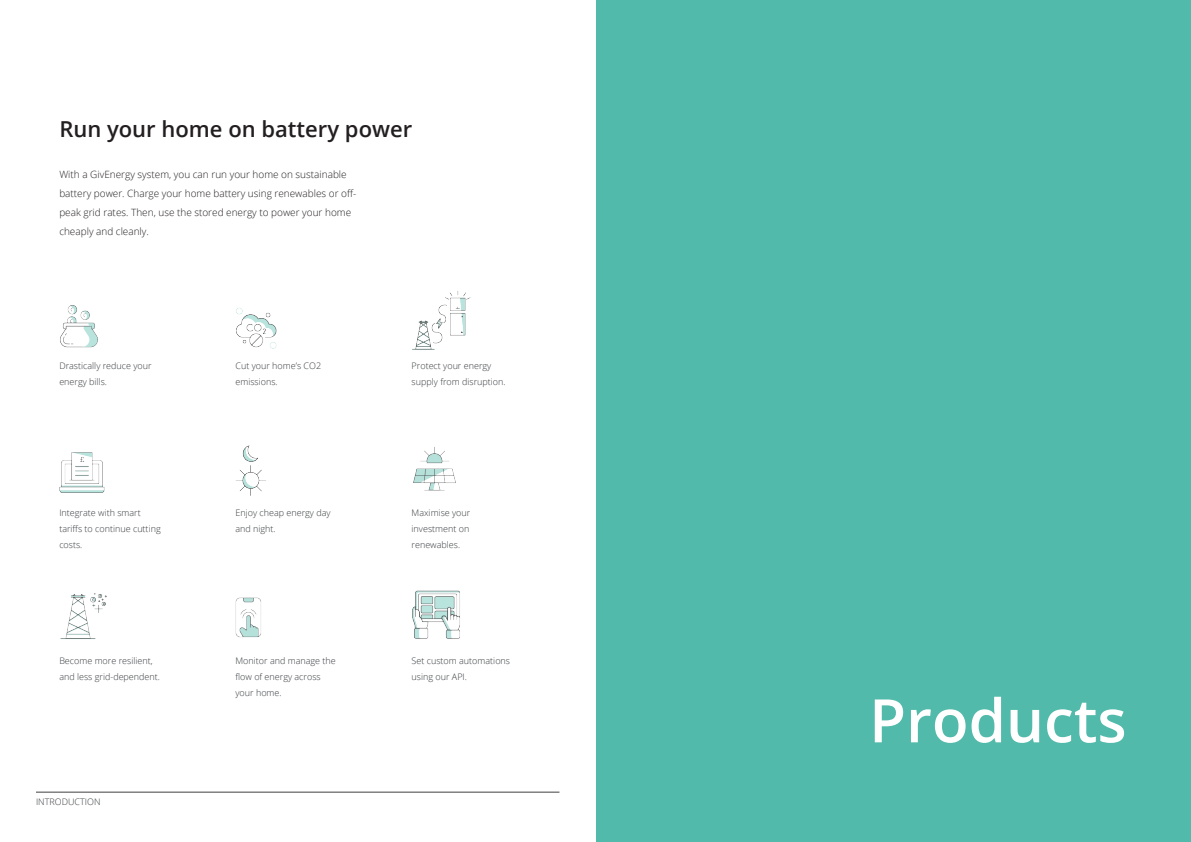
<style>
.page{position:relative;width:1191px;height:842px;background:#fff}
.page>*{position:absolute;margin:0;border:0;box-sizing:border-box;transform-origin:0 0}
.t1{font:600 60px "Open Sans";color:#fff}
.t2{font:600 22px "Open Sans";color:#231f20}
.t3{font:300 10px/19px "Open Sans";color:#231f20}
.t4{font:300 9px/16px "Open Sans";color:#36393c}
</style>
<div class="page">
<div style="left:596px;top:0;width:595px;height:842px;background:#51baaa"></div>
<hr style="left:36px;top:792px;width:523px;height:1px;background:#404040">
<img style="left:60px;top:305px;width:38px;height:43px">
<img style="left:59px;top:452px;width:46px;height:41px">
<img style="left:60px;top:593px;width:47px;height:46px">
<img style="left:236px;top:308px;width:41px;height:41px">
<img style="left:412px;top:291px;width:59px;height:59px">
<img style="left:413px;top:447px;width:43px;height:44px">
<img style="left:236px;top:445px;width:30px;height:51px">
<img style="left:235px;top:597px;width:26px;height:40px">
<img style="left:412px;top:590px;width:48px;height:49px">
<p class="t2" style="left:59px;top:114px;width:354px">Run your home on battery power</p>
<p class="t3" style="left:59px;top:164px;width:298px">With a GivEnergy system, you can run your home on sustainable battery power. Charge your home battery using renewables or off&shy;peak grid rates. Then, use the stored energy to power your home cheaply and cleanly.</p>
<p class="t4" style="left:59px;top:358px;width:94px">Drastically reduce your energy bills.</p>
<p class="t4" style="left:235px;top:358px;width:87px">Cut your home’s CO2 emissions.</p>
<p class="t4" style="left:411px;top:358px;width:96px">Protect your energy supply from disruption.</p>
<p class="t4" style="left:59px;top:505px;width:103px">Integrate with smart tariffs to continue cutting costs.</p>
<p class="t4" style="left:235px;top:505px;width:97px">Enjoy cheap energy day and night.</p>
<p class="t4" style="left:411px;top:505px;width:60px;text-align:justify">Maximise your investment on renewables.</p>
<p class="t4" style="left:59px;top:652px;width:102px">Become more resilient, and less grid-dependent.</p>
<p class="t4" style="left:235px;top:652px;width:102px">Monitor and manage the flow of energy across your home.</p>
<p class="t4" style="left:411px;top:652px;width:100px">Set custom automations using our API.</p>
<p class="t4" style="left:36px;top:794px;width:66px">INTRODUCTION</p>
<p class="t1" style="left:869px;top:679px;width:259px">Products</p>
</div>
